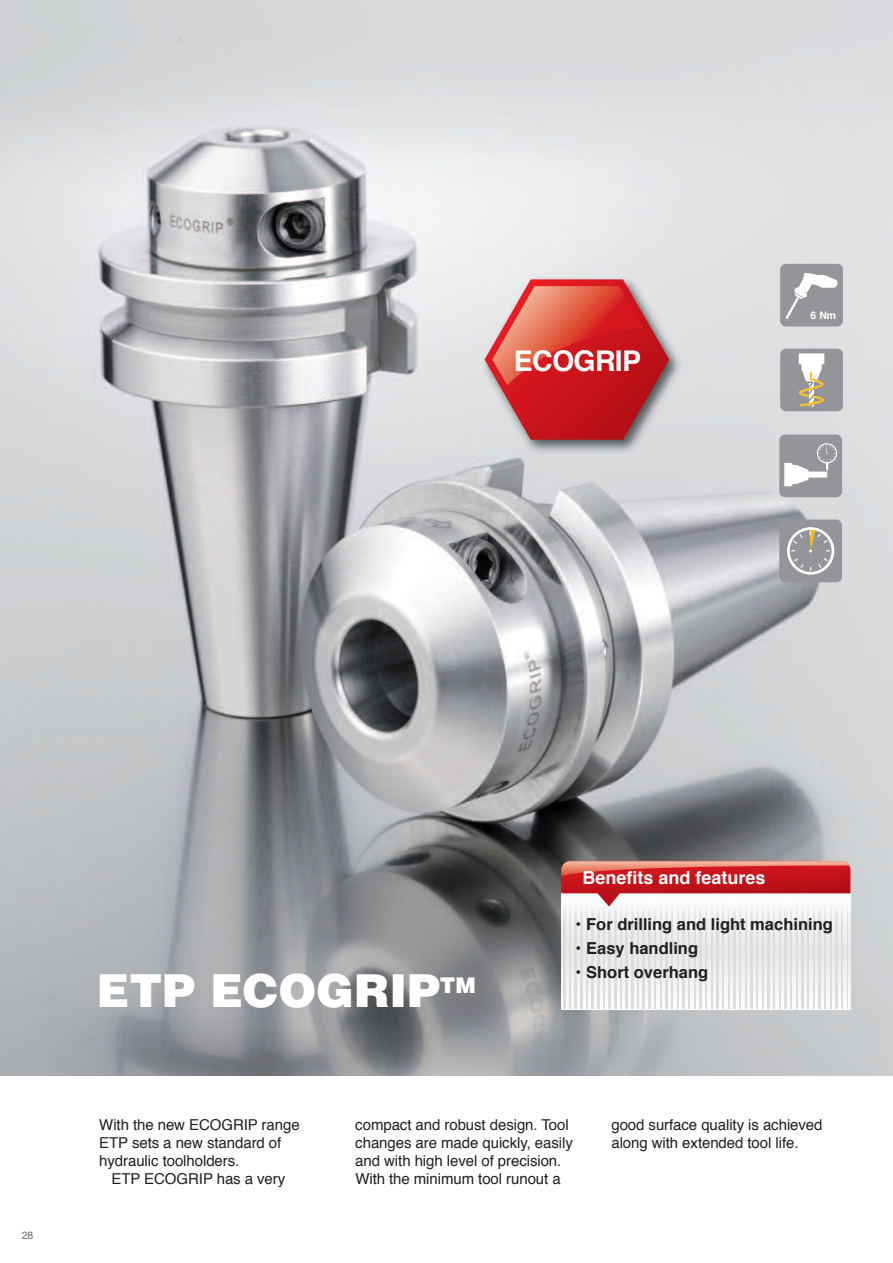
<style>
.page{position:relative;width:893px;height:1263px;background:#fff}
.page>*{position:absolute;margin:0;border:0;box-sizing:border-box;transform-origin:0 0}
.t1{font:900 45.45px "Helvetica";color:#fff}
.t2{font:700 28.5px "Helvetica";letter-spacing:-.025em;color:#fff}
.t3{font:700 18px "Helvetica";color:#fff}
.t4{font:700 16.5px "Helvetica";color:#231f20}
.t5{font:15px/18px "Helvetica";letter-spacing:-.005em;color:#231f20}
.t6{font:700 10.5px "Helvetica";color:#fff}
.t7{font:10.5px "Helvetica";color:#6c6d70}
</style>
<div class="page">
<img style="left:0;top:0;width:893px;height:1076px">
<img style="left:476px;top:271px;width:238px;height:228px">
<svg style="left:485px;top:279px;width:184px;height:161px;background:#d05655"></svg>
<div style="left:779px;top:520px;width:63px;height:62px;background:#939598;border-radius:6px"></div>
<svg style="left:787px;top:527px;width:47px;height:48px"></svg>
<div style="left:779px;top:434px;width:63px;height:63px;background:#939598;border-radius:6px"></div>
<svg style="left:784px;top:443px;width:53px;height:43px"></svg>
<div style="left:780px;top:349px;width:63px;height:62px;background:#939598;border-radius:6px"></div>
<svg style="left:799px;top:353px;width:25px;height:53px"></svg>
<div style="left:780px;top:264px;width:63px;height:62px;background:#939598;border-radius:6px"></div>
<svg style="left:786px;top:273px;width:52px;height:46px"></svg>
<svg style="left:561px;top:906px;width:289px;height:103px"></svg>
<svg style="left:564px;top:906px;width:1px;height:102px"></svg>
<svg style="left:569px;top:906px;width:2px;height:102px"></svg>
<svg style="left:575px;top:906px;width:1px;height:102px"></svg>
<svg style="left:581px;top:906px;width:1px;height:102px"></svg>
<svg style="left:586px;top:906px;width:2px;height:102px"></svg>
<svg style="left:592px;top:906px;width:1px;height:102px"></svg>
<svg style="left:598px;top:906px;width:1px;height:102px"></svg>
<svg style="left:603px;top:906px;width:2px;height:102px"></svg>
<svg style="left:609px;top:906px;width:1px;height:102px"></svg>
<svg style="left:615px;top:906px;width:1px;height:102px"></svg>
<svg style="left:620px;top:906px;width:2px;height:102px"></svg>
<svg style="left:626px;top:906px;width:1px;height:102px"></svg>
<svg style="left:632px;top:906px;width:1px;height:102px"></svg>
<svg style="left:637px;top:906px;width:2px;height:102px"></svg>
<svg style="left:643px;top:906px;width:1px;height:102px"></svg>
<svg style="left:649px;top:906px;width:1px;height:102px"></svg>
<svg style="left:654px;top:906px;width:2px;height:102px"></svg>
<svg style="left:660px;top:906px;width:1px;height:102px"></svg>
<svg style="left:666px;top:906px;width:1px;height:102px"></svg>
<svg style="left:671px;top:906px;width:2px;height:102px"></svg>
<svg style="left:677px;top:906px;width:1px;height:102px"></svg>
<svg style="left:683px;top:906px;width:1px;height:102px"></svg>
<svg style="left:688px;top:906px;width:2px;height:102px"></svg>
<svg style="left:694px;top:906px;width:1px;height:102px"></svg>
<svg style="left:700px;top:906px;width:1px;height:102px"></svg>
<svg style="left:705px;top:906px;width:2px;height:102px"></svg>
<svg style="left:711px;top:906px;width:1px;height:102px"></svg>
<svg style="left:717px;top:906px;width:1px;height:102px"></svg>
<svg style="left:722px;top:906px;width:2px;height:102px"></svg>
<svg style="left:728px;top:906px;width:1px;height:102px"></svg>
<svg style="left:734px;top:906px;width:1px;height:102px"></svg>
<svg style="left:739px;top:906px;width:2px;height:102px"></svg>
<svg style="left:745px;top:906px;width:1px;height:102px"></svg>
<svg style="left:751px;top:906px;width:1px;height:102px"></svg>
<svg style="left:756px;top:906px;width:2px;height:102px"></svg>
<svg style="left:762px;top:906px;width:1px;height:102px"></svg>
<svg style="left:768px;top:906px;width:1px;height:102px"></svg>
<svg style="left:773px;top:906px;width:2px;height:102px"></svg>
<svg style="left:779px;top:906px;width:1px;height:102px"></svg>
<svg style="left:785px;top:906px;width:1px;height:102px"></svg>
<svg style="left:790px;top:906px;width:2px;height:102px"></svg>
<svg style="left:796px;top:906px;width:1px;height:102px"></svg>
<svg style="left:802px;top:906px;width:1px;height:102px"></svg>
<svg style="left:807px;top:906px;width:2px;height:102px"></svg>
<svg style="left:813px;top:906px;width:1px;height:102px"></svg>
<svg style="left:819px;top:906px;width:1px;height:102px"></svg>
<svg style="left:824px;top:906px;width:2px;height:102px"></svg>
<svg style="left:830px;top:906px;width:1px;height:102px"></svg>
<svg style="left:836px;top:906px;width:1px;height:102px"></svg>
<svg style="left:841px;top:906px;width:2px;height:102px"></svg>
<svg style="left:847px;top:906px;width:1px;height:102px"></svg>
<svg style="left:561px;top:861px;width:289px;height:45px"></svg>
<h2 class="t2" style="left:514px;top:349px;width:129px">ECOGRIP</h2>
<p class="t6" style="left:811px;top:311px;width:27px">6 Nm</p>
<p class="t7" style="left:22px;top:1231px;width:13px">28</p>
<h1 class="t1" style="left:96px;top:965px;width:381px">ETP ECOGRIP<sup>TM</sup></h1>
<p class="t3" style="left:583px;top:870px;width:185px">Benefits and features</p>
<p class="t4" style="left:576px;top:917px;width:259px">• For drilling and light machining</p>
<p class="t4" style="left:576px;top:941px;width:124px">• Easy handling</p>
<p class="t4" style="left:576px;top:965px;width:134px">• Short overhang</p>
<p class="t5" style="left:99px;top:1117px;width:202px">With the new ECOGRIP range<br>ETP sets a new standard of hydraulic toolholders.</p>
<p class="t5" style="left:112px;top:1171px;width:175px">ETP ECOGRIP has a very</p>
<p class="t5" style="left:355px;top:1117px;width:219px">compact and robust design. Tool changes are made quickly, easily and with high level of precision.<br>With the minimum tool runout a</p>
<p class="t5" style="left:611px;top:1117px;width:213px">good surface quality is achieved along with extended tool life.</p>
</div>
